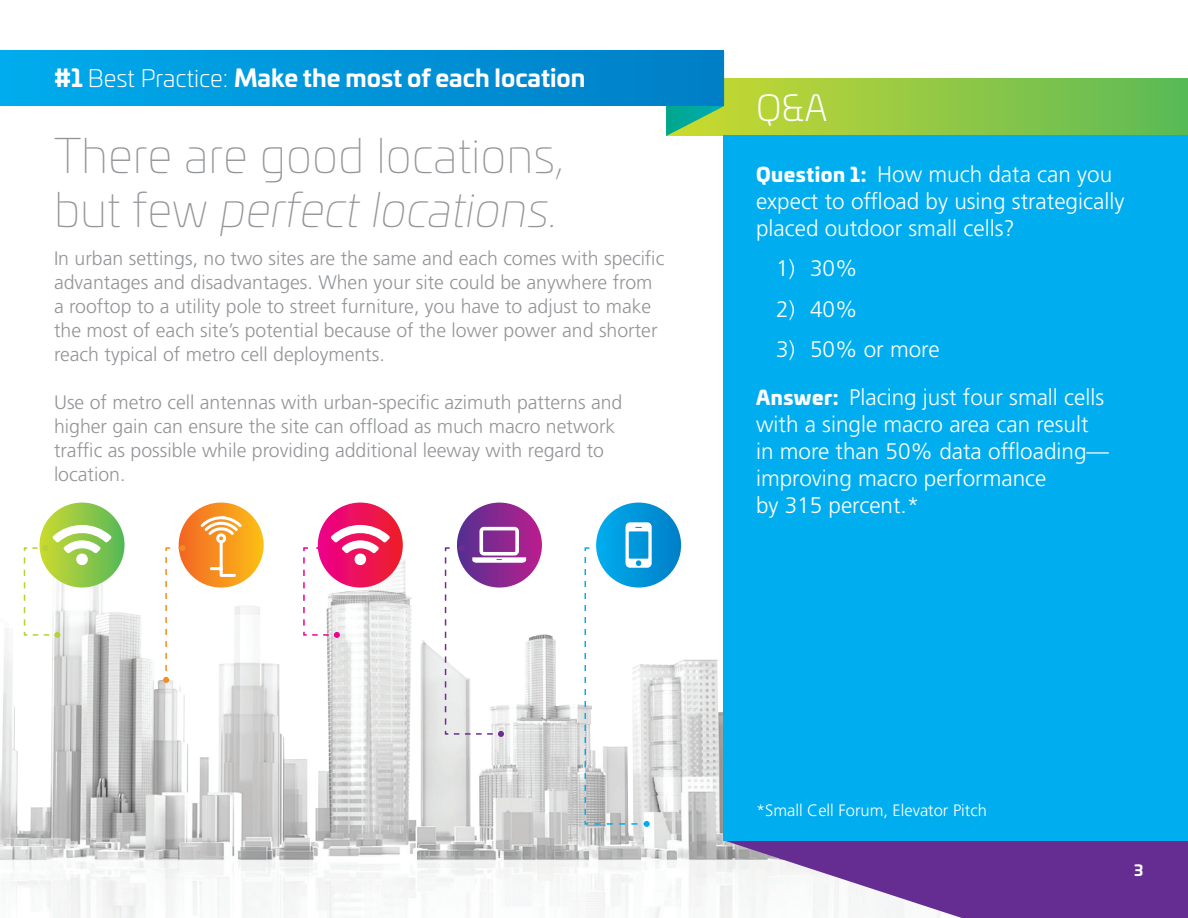
<style>
.page{position:relative;width:1188px;height:918px;background:#fff}
.page>*{position:absolute;margin:0;border:0;box-sizing:border-box;transform-origin:0 0}
.t1{font:100 48px/54px "Univia Pro";color:#939598}
.t2{font:300 36px "Univia Pro";color:#fff}
.t3{font:700 24px "Univia Pro";color:#fff}
.t4{font:300 22.5px/27px "Frutiger LT Pro";color:#fff}
.t5{font:300 19.5px/24px "Frutiger LT Pro";color:#939598}
.t6{font:300 16.5px "Frutiger LT Pro";color:#fff}
.t7{font:700 15px "Univia Pro";color:#fff}
.s1{font-weight:300}
.s2{font-style:italic}
.s3{font-family:"Univia Pro";font-weight:900;font-size:19.5px}
</style>
<div class="page">
<img style="left:0;top:558px;width:724px;height:360px">
<svg style="left:724px;top:841px;width:464px;height:77px;fill:#652d91"></svg>
<svg style="left:724px;top:78px;width:464px;height:57px;background:#8ec745"></svg>
<svg style="left:666px;top:105px;width:58px;height:31px;background:#5ebd67"></svg>
<div style="left:0;top:50px;width:724px;height:55px;background:linear-gradient(to right,#00aced,#007ec6)"></div>
<div style="left:724px;top:135px;width:464px;height:706px;background:#00aeef"></div>
<div style="left:40px;top:503px;width:85px;height:85px;background:linear-gradient(to right,#cad82e,#59ba5e);border-radius:42px"></div>
<svg style="left:23px;top:525px;width:88px;height:113px"></svg>
<svg style="left:179px;top:503px;width:85px;height:85px;background:#f79720"></svg>
<svg style="left:198px;top:515px;width:46px;height:63px;background:#f8a748"></svg>
<div style="left:318px;top:503px;width:85px;height:85px;background:linear-gradient(to right,#ec008a,#ee242a);border-radius:42px"></div>
<div style="left:457px;top:503px;width:85px;height:85px;background:linear-gradient(to right,#533092,#bc208e);border-radius:42px"></div>
<svg style="left:596px;top:503px;width:85px;height:85px;background:#018dd2"></svg>
<svg style="left:163px;top:545px;width:23px;height:138px"></svg>
<svg style="left:302px;top:525px;width:88px;height:113px"></svg>
<svg style="left:444px;top:527px;width:82px;height:210px"></svg>
<svg style="left:584px;top:522px;width:68px;height:305px"></svg>
<p class="t3" style="left:54px;top:59px;width:533px">#1 <span class="s1">Best Practice:</span> Make the most of each location</p>
<h1 class="t1" style="left:54px;top:127px;width:511px">There are good locations, but few <span class="s2">perfect locations.</span></h1>
<p class="t5" style="left:54px;top:246px;width:612px">In urban settings, no two sites are the same and each comes with specific advantages and disadvantages. When your site could be anywhere from a rooftop to a utility pole to street furniture, you have to adjust to make the most of each site’s potential because of the lower power and shorter reach typical of metro cell deployments.</p>
<p class="t5" style="left:54px;top:390px;width:570px">Use of metro cell antennas with urban-specific azimuth patterns and higher gain can ensure the site can offload as much macro network traffic as possible while providing additional leeway with regard to location.</p>
<h2 class="t2" style="left:756px;top:83px;width:73px">Q&amp;A</h2>
<p class="t4" style="left:756px;top:161px;width:370px"><span class="s3">Question 1:</span> How much data can you expect to offload by using strategically placed outdoor small cells?</p>
<p class="t4" style="left:776px;top:255px;width:83px">1) 30%</p>
<p class="t4" style="left:776px;top:296px;width:83px">2) 40%</p>
<p class="t4" style="left:756px;top:326px;width:350px;line-height:47.2px;text-indent:20px">3) 50% or more<br><span class="s3">Answer:</span> Placing just four small cells</p>
<p class="t4" style="left:756px;top:411px;width:355px">with a single macro area can result in more than 50% data offloading— improving macro performance<br>by 315 percent.*</p>
<p class="t6" style="left:756px;top:801px;width:232px">*Small Cell Forum, Elevator Pitch</p>
<p class="t7" style="left:1134px;top:858px;width:11px">3</p>
</div>
